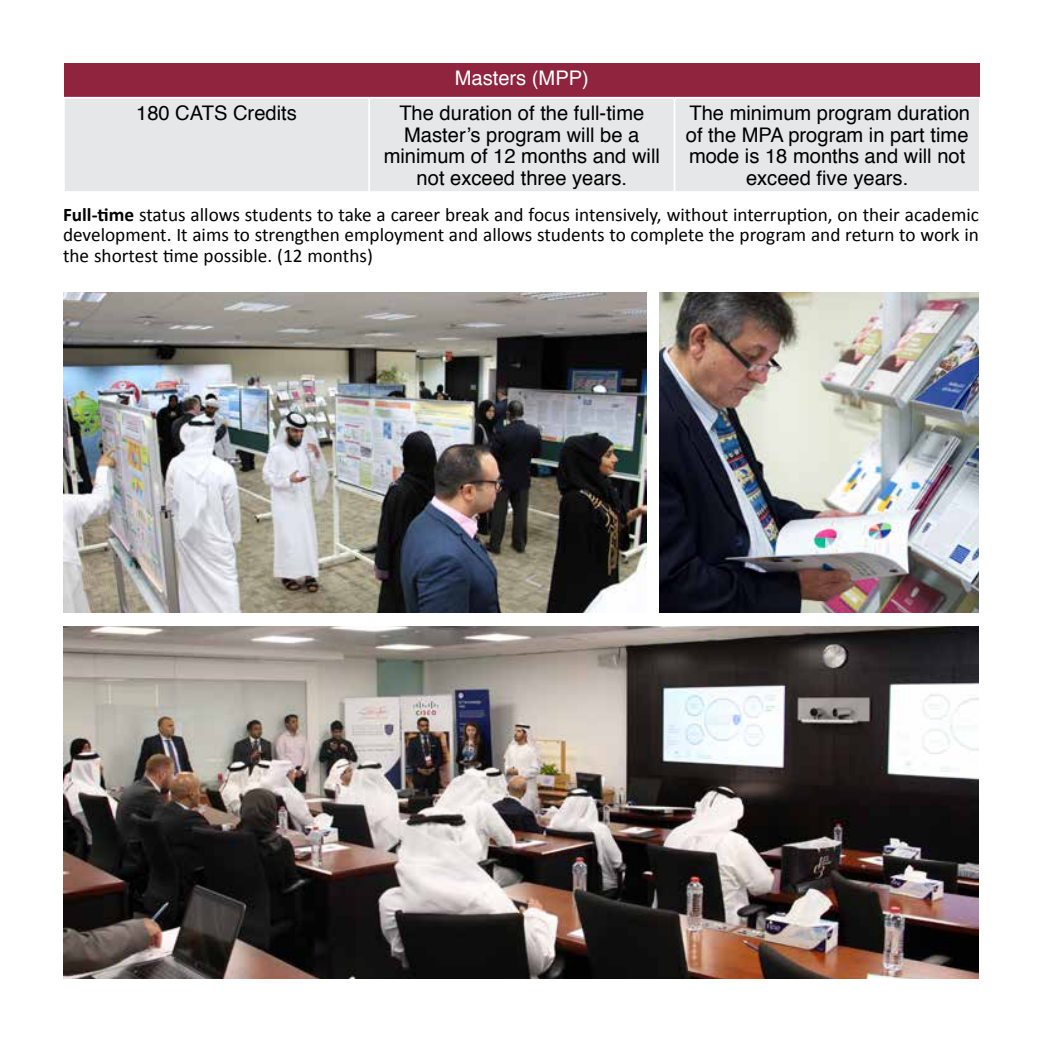
<style>
.page{position:relative;width:1042px;height:1042px;background:#fff}
.page>*{position:absolute;margin:0;border:0;box-sizing:border-box;transform-origin:0 0}
.t1{font:20.12px/21.7px "Helvetica";color:#000;text-align:center}
.t2{font:20.12px "Helvetica";color:#fff}
.t3{font:19.25px/20.8px "Calibri";color:#000;text-align:justify}
.s1{font-weight:700}
</style>
<div class="page">
<div style="left:64px;top:63px;width:916px;height:35px;background:#90243e"></div>
<div style="left:65px;top:99px;width:914px;height:92px;background:#e6e7e8"></div>
<hr style="left:674px;top:97px;width:306px;height:2px;background:#fff">
<hr style="left:369px;top:97px;width:305px;height:2px;background:#fff">
<hr style="left:673px;top:99px;width:2px;height:92px;background:#fff">
<hr style="left:63px;top:97px;width:306px;height:2px;background:#fff">
<hr style="left:368px;top:99px;width:2px;height:92px;background:#fff">
<img style="left:63px;top:626px;width:916px;height:353px">
<img style="left:63px;top:293px;width:584px;height:319px">
<img style="left:660px;top:293px;width:319px;height:319px">
<p class="t1" style="left:136px;top:102px;width:162px">180 CATS Credits</p>
<p class="t2" style="left:455px;top:63px;width:136px">Masters (MPP)</p>
<p class="t1" style="left:384px;top:102px;width:278px">The duration of the full-time<br>Master’s program will be a minimum of 12 months and will not exceed three years.</p>
<p class="t1" style="left:686px;top:103px;width:286px">The minimum program duration of the MPA program in part time mode is 18 months and will not exceed five years.</p>
<p class="t3" style="left:63px;top:204px;width:917px"><span class="s1">Full-time</span> status allows students to take a career break and focus intensively, without interruption, on their academic development. It aims to strengthen employment and allows students to complete the program and return to work in the shortest time possible. (12 months)</p>
</div>
